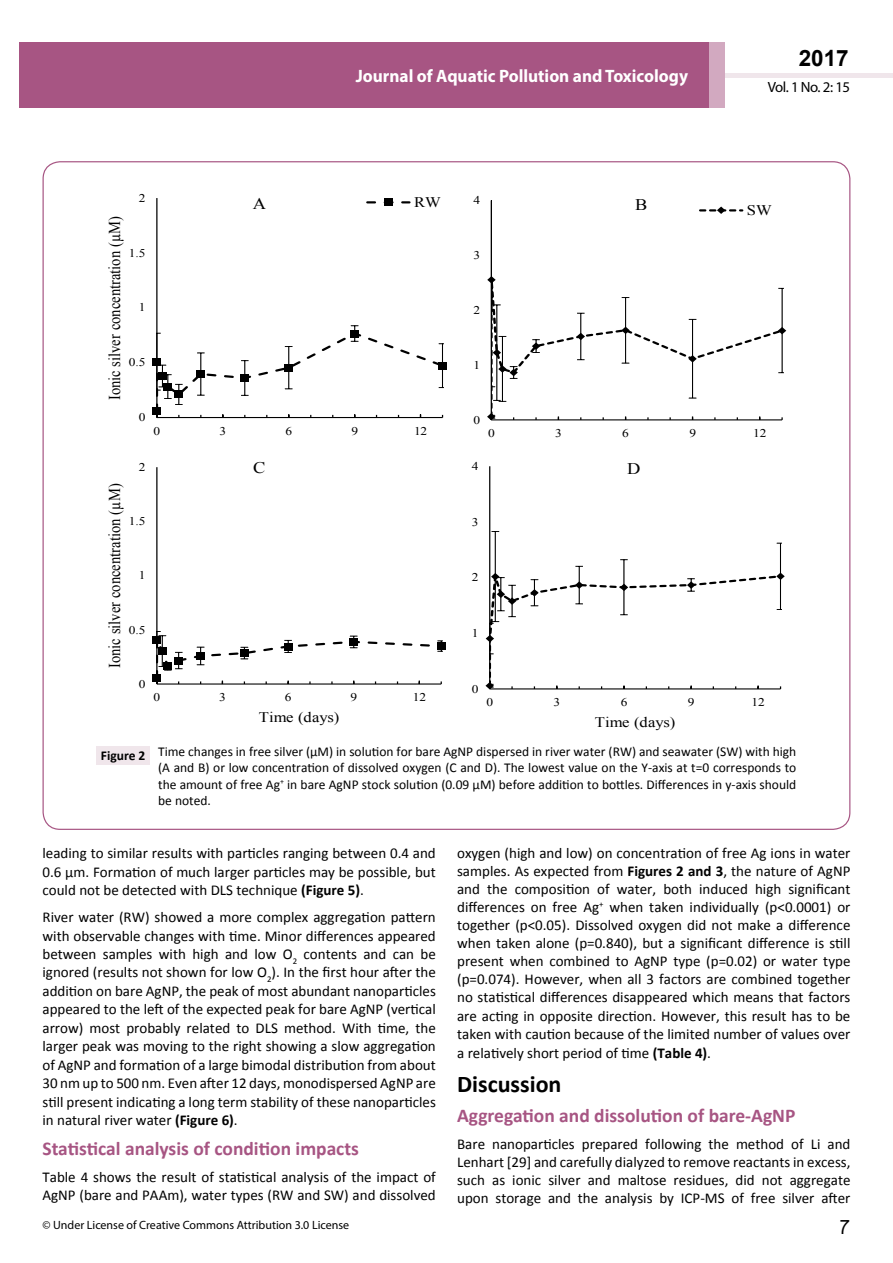
<style>
.page{position:relative;width:893px;height:1263px;background:#fff}
.page>*{position:absolute;margin:0;border:0;box-sizing:border-box;transform-origin:0 0}
.t1{font:25.5px "Tunga";color:#000}
.t2{font:700 24px "Calibri";color:#000}
.t3{font:700 22.5px "Arial";color:#000}
.t4{font:700 19.5px "Calibri";color:#a75583}
.t5{font:700 18px "Myriad Pro";color:#fff;scale:.96 1}
.t6{font:16.65px "Times New Roman";color:#000;scale:.88 1}
.t7{font:16.2px "Times New Roman";color:#000;scale:1.14 1}
.t8{font:15px/18.5px "Calibri";color:#000;text-align:justify}
.t9{font:14.85px "Myriad Pro";letter-spacing:-.03em;color:#000}
.t10{font:14.55px "Times New Roman";color:#000;scale:1.14 1}
.t11{font:13.5px/16.2px "Calibri";color:#000;text-align:justify}
.t12{font:12px "Myriad Pro";color:#000}
.t13{font:11.85px "Times New Roman";letter-spacing:-.005em;color:#000;scale:1.14 1}
.s1{font-weight:700}
</style>
<div class="page">
<div style="left:725px;top:73px;width:168px;height:5px;background:#f0e6eb"></div>
<div style="left:19px;top:42px;width:690px;height:66px;background:#a75583"></div>
<div style="left:709px;top:42px;width:16px;height:66px;background:#d2a9c0"></div>
<div style="left:97px;top:746px;width:53px;height:19px;background:#f0e6eb"></div>
<hr style="left:156px;top:198px;width:1px;height:219px;background:#000">
<hr style="left:157px;top:417px;width:286px;height:1px;background:#000">
<svg style="left:156px;top:325px;width:288px;height:92px"></svg>
<div style="left:153px;top:407px;width:8px;height:8px;background:#000"></div>
<div style="left:153px;top:358px;width:8px;height:7px;background:#000"></div>
<div style="left:158px;top:372px;width:9px;height:8px;background:#000"></div>
<div style="left:164px;top:383px;width:8px;height:7px;background:#000"></div>
<div style="left:175px;top:391px;width:8px;height:7px;background:#000"></div>
<div style="left:197px;top:370px;width:8px;height:8px;background:#000"></div>
<div style="left:241px;top:374px;width:8px;height:8px;background:#000"></div>
<div style="left:285px;top:364px;width:8px;height:7px;background:#000"></div>
<div style="left:351px;top:330px;width:8px;height:7px;background:#000"></div>
<div style="left:438px;top:362px;width:9px;height:7px;background:#000"></div>
<svg style="left:367px;top:201px;width:42px;height:3px"></svg>
<div style="left:384px;top:199px;width:8px;height:7px;background:#000"></div>
<hr style="left:156px;top:467px;width:1px;height:217px;background:#000">
<hr style="left:157px;top:683px;width:284px;height:2px;background:#000">
<svg style="left:156px;top:629px;width:286px;height:55px"></svg>
<div style="left:153px;top:674px;width:8px;height:7px;background:#000"></div>
<div style="left:153px;top:636px;width:8px;height:7px;background:#000"></div>
<div style="left:158px;top:648px;width:8px;height:7px;background:#000"></div>
<div style="left:164px;top:663px;width:8px;height:7px;background:#000"></div>
<div style="left:174px;top:657px;width:9px;height:7px;background:#000"></div>
<div style="left:196px;top:652px;width:9px;height:8px;background:#000"></div>
<div style="left:240px;top:649px;width:9px;height:8px;background:#000"></div>
<div style="left:284px;top:643px;width:8px;height:7px;background:#000"></div>
<div style="left:350px;top:638px;width:8px;height:8px;background:#000"></div>
<div style="left:437px;top:642px;width:8px;height:8px;background:#000"></div>
<hr style="left:491px;top:419px;width:291px;height:1px;background:#000">
<hr style="left:491px;top:200px;width:1px;height:80px;background:#000">
<svg style="left:491px;top:283px;width:292px;height:136px"></svg>
<svg style="left:487px;top:413px;width:8px;height:7px"></svg>
<svg style="left:487px;top:276px;width:9px;height:7px"></svg>
<svg style="left:493px;top:349px;width:8px;height:7px"></svg>
<svg style="left:498px;top:365px;width:20px;height:14px"></svg>
<svg style="left:532px;top:339px;width:8px;height:14px"></svg>
<svg style="left:577px;top:313px;width:8px;height:47px"></svg>
<svg style="left:621px;top:327px;width:9px;height:7px"></svg>
<svg style="left:688px;top:355px;width:9px;height:7px"></svg>
<svg style="left:778px;top:327px;width:8px;height:7px"></svg>
<svg style="left:700px;top:207px;width:42px;height:7px"></svg>
<hr style="left:489px;top:466px;width:1px;height:223px;background:#000">
<hr style="left:495px;top:531px;width:1px;height:46px;background:#000">
<hr style="left:780px;top:543px;width:1px;height:33px;background:#000">
<svg style="left:485px;top:559px;width:300px;height:130px"></svg>
<p class="t5" style="left:356px;top:64px;width:348px">Journal of Aquatic Pollution and Toxicology</p>
<p class="t5" style="left:585px;top:74px;width:128px">ISSN 1698-9465</p>
<h3 class="t3" style="left:799px;top:43px;width:52px">2017</h3>
<p class="t9" style="left:768px;top:78px;width:84px">Vol. 1 No. 2: 15</p>
<p class="t13" style="left:139px;top:190px;width:7px">2</p>
<p class="t6" style="left:104px;top:400px;width:211px;rotate:-90deg">c i noI noi t ar t necnocrevl i s Mµ ( )</p>
<p class="t13" style="left:129px;top:245px;width:16px">1.5</p>
<p class="t13" style="left:139px;top:299px;width:7px">1</p>
<p class="t13" style="left:129px;top:354px;width:16px">0.5</p>
<p class="t13" style="left:473px;top:192px;width:7px">4</p>
<p class="t10" style="left:414px;top:192px;width:25px">RW</p>
<p class="t7" style="left:253px;top:192px;width:13px">A</p>
<p class="t7" style="left:635px;top:194px;width:12px">B</p>
<p class="t13" style="left:473px;top:247px;width:7px">3</p>
<p class="t13" style="left:473px;top:302px;width:7px">2</p>
<p class="t13" style="left:473px;top:357px;width:7px">1</p>
<p class="t10" style="left:747px;top:200px;width:23px">SW</p>
<p class="t13" style="left:139px;top:409px;width:7px">0</p>
<p class="t13" style="left:473px;top:412px;width:7px">0</p>
<p class="t13" style="left:154px;top:423px;width:7px">0</p>
<p class="t13" style="left:220px;top:423px;width:7px">3</p>
<p class="t13" style="left:285px;top:423px;width:7px">6</p>
<p class="t13" style="left:351px;top:423px;width:7px">9</p>
<p class="t13" style="left:414px;top:423px;width:13px">12</p>
<p class="t13" style="left:488px;top:425px;width:7px">0</p>
<p class="t13" style="left:555px;top:425px;width:7px">3</p>
<p class="t13" style="left:622px;top:425px;width:7px">6</p>
<p class="t13" style="left:689px;top:425px;width:7px">9</p>
<p class="t13" style="left:753px;top:425px;width:13px">12</p>
<p class="t13" style="left:139px;top:459px;width:7px">2</p>
<p class="t7" style="left:253px;top:456px;width:12px">C</p>
<p class="t7" style="left:627px;top:458px;width:13px">D</p>
<p class="t13" style="left:472px;top:458px;width:7px">4</p>
<p class="t6" style="left:104px;top:668px;width:211px;rotate:-90deg">c i noI noi t ar t necnocrevl i s Mµ ( )</p>
<p class="t13" style="left:129px;top:513px;width:16px">1.5</p>
<p class="t13" style="left:139px;top:567px;width:7px">1</p>
<p class="t13" style="left:129px;top:621px;width:16px">0.5</p>
<p class="t13" style="left:472px;top:514px;width:7px">3</p>
<p class="t13" style="left:472px;top:569px;width:7px">2</p>
<p class="t13" style="left:472px;top:625px;width:7px">1</p>
<p class="t13" style="left:139px;top:676px;width:7px">0</p>
<p class="t13" style="left:154px;top:689px;width:7px">0</p>
<p class="t13" style="left:219px;top:689px;width:7px">3</p>
<p class="t13" style="left:285px;top:689px;width:7px">6</p>
<p class="t13" style="left:350px;top:689px;width:7px">9</p>
<p class="t13" style="left:413px;top:689px;width:13px">12</p>
<p class="t10" style="left:259px;top:708px;width:72px">Time (days)</p>
<p class="t13" style="left:472px;top:681px;width:7px">0</p>
<p class="t13" style="left:486px;top:694px;width:7px">0</p>
<p class="t13" style="left:554px;top:694px;width:7px">3</p>
<p class="t13" style="left:621px;top:694px;width:7px">6</p>
<p class="t13" style="left:688px;top:694px;width:7px">9</p>
<p class="t13" style="left:752px;top:694px;width:13px">12</p>
<p class="t10" style="left:595px;top:712px;width:72px">Time (days)</p>
<p class="t11" style="left:158px;top:744px;width:640px;text-indent:-57px"><span class="s1">Figure 2</span> Time changes in free silver (µM) in solution for bare AgNP dispersed in river water (RW) and seawater (SW) with high (A and B) or low concentration of dissolved oxygen (C and D). The lowest value on the Y-axis at t=0 corresponds to the amount of free Ag<sup>+</sup> in bare AgNP stock solution (0.09 µM) before addition to bottles. Differences in y-axis should be noted.</p>
<p class="t8" style="left:43px;top:844px;width:395px">leading to similar results with particles ranging between 0.4 and 0.6 µm. Formation of much larger particles may be possible, but could not be detected with DLS technique <span class="s1">(Figure 5)</span>.</p>
<p class="t8" style="left:43px;top:908px;width:395px">River water (RW) showed a more complex aggregation pattern with observable changes with time. Minor differences appeared between samples with high and low O<sub>2</sub> contents and can be ignored (results not shown for low O<sub>2</sub>). In the first hour after the addition on bare AgNP, the peak of most abundant nanoparticles appeared to the left of the expected peak for bare AgNP (vertical arrow) most probably related to DLS method. With time, the larger peak was moving to the right showing a slow aggregation of AgNP and formation of a large bimodal distribution from about 30 nm up to 500 nm. Even after 12 days, monodispersed AgNP are still present indicating a long term stability of these nanoparticles in natural river water <span class="s1">(Figure 6)</span>.</p>
<h3 class="t4" style="left:43px;top:1136px;width:318px">Statistical analysis of condition impacts</h3>
<p class="t8" style="left:43px;top:1168px;width:395px">Table 4 shows the result of statistical analysis of the impact of<br>AgNP (bare and PAAm), water types (RW and SW) and dissolved</p>
<p class="t8" style="left:457px;top:844px;width:395px">oxygen (high and low) on concentration of free Ag ions in water samples. As expected from <span class="s1">Figures 2 and 3</span>, the nature of AgNP and the composition of water, both induced high significant differences on free Ag<sup>+</sup> when taken individually (p&lt;0.0001) or together (p&lt;0.05). Dissolved oxygen did not make a difference when taken alone (p=0.840), but a significant difference is still present when combined to AgNP type (p=0.02) or water type (p=0.074). However, when all 3 factors are combined together no statistical differences disappeared which means that factors are acting in opposite direction. However, this result has to be taken with caution because of the limited number of values over a relatively short period of time <span class="s1">(Table 4)</span>.</p>
<h2 class="t2" style="left:457px;top:1069px;width:106px">Discussion</h2>
<h3 class="t4" style="left:457px;top:1103px;width:340px">Aggregation and dissolution of bare-AgNP</h3>
<p class="t8" style="left:457px;top:1135px;width:395px;line-height:18px">Bare nanoparticles prepared following the method of Li and Lenhart [29] and carefully dialyzed to remove reactants in excess, such as ionic silver and maltose residues, did not aggregate upon storage and the analysis by ICP-MS of free silver after</p>
<p class="t12" style="left:43px;top:1218px;width:308px">© Under License of Creative Commons Attribution 3.0 License</p>
<h1 class="t1" style="left:839px;top:1210px;width:11px">7</h1>
</div>
